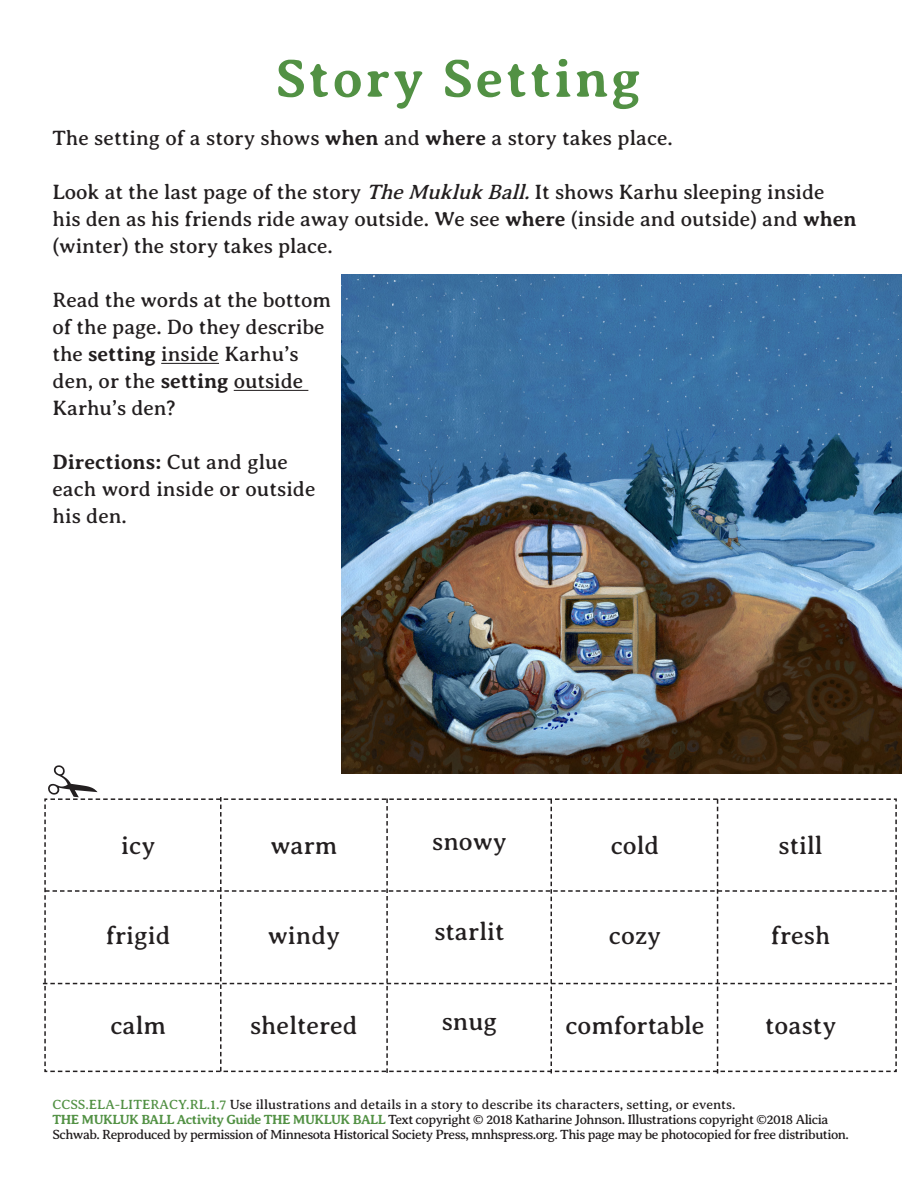
<style>
.page{position:relative;width:918px;height:1188px;background:#fff}
.page>*{position:absolute;margin:0;border:0;box-sizing:border-box;transform-origin:0 0}
.t1{font:700 54px "Averia Serif Libre";letter-spacing:.05em;color:#529144}
.t2{font:25.5px "Averia Serif Libre";color:#231f20}
.t3{font:21px/27px "Averia Serif Libre";letter-spacing:-.005em;color:#231f20}
.t4{font:13.5px/15px "Averia Serif Libre";letter-spacing:-.04em;color:#231f20}
.t5{font:13.5px "Averia Serif Libre";color:#231f20}
.s1{font-weight:700}
.s2{font-style:italic}
.s3{color:#529144}
.s4{font-weight:700;color:#529144}
</style>
<div class="page">
<img style="left:341px;top:275px;width:561px;height:499px">
<hr style="left:161px;top:363px;width:58px;height:1px;background:#231f20">
<hr style="left:234px;top:390px;width:74px;height:1px;background:#231f20">
<svg style="left:43px;top:764px;width:854px;height:310px"></svg>
<p class="t1" style="left:276px;top:48px;width:367px">Story Setting</p>
<p class="t3" style="left:52px;top:125px;width:622px">The setting of a story shows <span class="s1">when</span> and <span class="s1">where</span> a story takes place.</p>
<p class="t3" style="left:52px;top:179px;width:806px">Look at the last page of the story <span class="s2">TheMuklukBall.</span>It shows Karhu sleeping inside his den as his friends ride away outside. We see <span class="s1">where</span> (inside and outside) and <span class="s1">when </span>(winter) the story takes place.</p>
<p class="t3" style="left:52px;top:287px;width:280px">Read the words at the bottom of the page. Do they describe the <span class="s1">setting</span> inside Karhu’s den, or the <span class="s1">setting</span> outside</p>
<p class="t3" style="left:52px;top:395px;width:125px">Karhu’s den?</p>
<p class="t3" style="left:52px;top:449px;width:265px"><span class="s1">Directions:</span> Cut and glue each word inside or outside his den.</p>
<p class="t2" style="left:121px;top:831px;width:36px">icy</p>
<p class="t2" style="left:270px;top:831px;width:69px">warm</p>
<p class="t2" style="left:432px;top:827px;width:76px">snowy</p>
<p class="t2" style="left:611px;top:831px;width:50px">cold</p>
<p class="t2" style="left:779px;top:831px;width:46px">still</p>
<p class="t2" style="left:106px;top:921px;width:66px">frigid</p>
<p class="t2" style="left:268px;top:921px;width:74px">windy</p>
<p class="t2" style="left:434px;top:917px;width:72px">starlit</p>
<p class="t2" style="left:609px;top:921px;width:54px">cozy</p>
<p class="t2" style="left:771px;top:921px;width:61px">fresh</p>
<p class="t2" style="left:110px;top:1011px;width:57px">calm</p>
<p class="t2" style="left:250px;top:1011px;width:109px">sheltered</p>
<p class="t2" style="left:442px;top:1007px;width:57px">snug</p>
<p class="t2" style="left:566px;top:1011px;width:141px">comfortable</p>
<p class="t2" style="left:765px;top:1011px;width:73px">toasty</p>
<p class="t5" style="left:52px;top:1097px;width:685px"><span class="s3">CCSS.ELA-LITERACY.RL.1.7</span> Use illustrations and details in a story to describe its characters, setting, or events.</p>
<p class="t4" style="left:52px;top:1112px;width:798px"><span class="s4">THE MUKLUK BALL Activity Guide THE MUKLUK BALL</span> Text copyright © 2018 Katharine Johnson. Illustrations copyright ©2018 Alicia<br>Schwab. Reproduced by permission of Minnesota Historical Society Press, mnhspress.org. This page may be photocopied for free distribution.</p>
</div>
